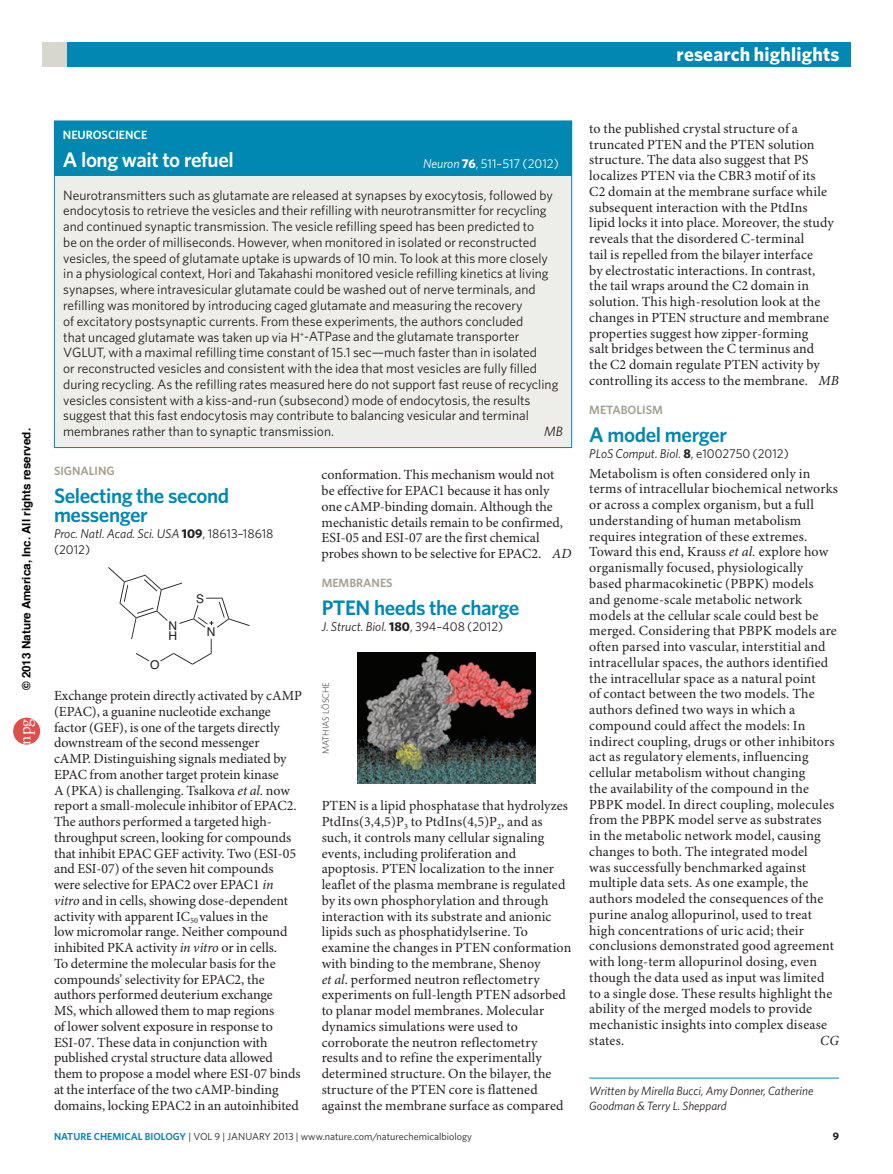
<style>
.page{position:relative;width:893px;height:1174px;background:#fff}
.page>*{position:absolute;margin:0;border:0;box-sizing:border-box;transform-origin:0 0}
.t1{font:600 21px/19.5px "Whitney";letter-spacing:-.02em;color:#0087b2}
.t2{font:600 21px "Whitney";color:#fff}
.t3{font:700 19.5px "Whitney";letter-spacing:.01em;color:#fff}
.t4{font:17.55px "Adobe Garamond Pro";color:#fff}
.t5{font:13.95px/15.8px "Minion Pro";letter-spacing:.005em;color:#231f20}
.t6{font:italic 13.95px "Minion Pro";color:#231f20}
.t7{font:13.5px/15.8px "Whitney";color:#231f20}
.t8{font:italic 13.5px "Whitney";color:#231f20}
.t9{font:italic 12.75px/15.8px "Whitney";color:#231f20}
.t10{font:12.75px "Whitney";color:#fff}
.t11{font:12.15px/10.1px "Helvetica";color:#231f20}
.t12{font:italic 12px/14.2px "Whitney";color:#231f20}
.t13{font:600 12px "Whitney";color:#a2a191}
.t14{font:600 12px "Whitney";color:#fff}
.t15{font:700 11.7px "Helvetica";color:#000}
.t16{font:700 10.8px "Whitney";color:#231f20}
.t17{font:10.2px "Whitney";color:#231f20}
.t18{font:300 9px "Whitney";color:#231f20}
.s1{font-style:italic}
.s2{font-weight:700}
.s3{font-weight:700;font-style:normal}
.s4{font-style:normal}
.s5{font-weight:600;color:#0087b2}
</style>
<div class="page">
<div style="left:43px;top:43px;width:807px;height:24px;background:#0087b2"></div>
<div style="left:43px;top:43px;width:24px;height:24px;background:#d7d7cf"></div>
<hr style="left:589px;top:1077px;width:250px;height:1px;background:#0087b2">
<div style="left:54px;top:121px;width:518px;height:326px;background:#ededea"></div>
<div style="left:54px;top:121px;width:518px;height:55px;background:#0087b2"></div>
<svg style="left:108px;top:567px;width:142px;height:98px"></svg>
<img style="left:358px;top:652px;width:177px;height:131px">
<div style="left:13px;top:717px;width:27px;height:27px;background:#df4e4a;border-radius:50%"></div>
<h2 class="t3" style="left:677px;top:41px;width:164px">research highlights</h2>
<p class="t15" style="left:17px;top:690px;width:264px;rotate:-90deg">© 2013 Nature America, Inc. All rights reserved.</p>
<p class="t4" style="left:14px;top:744px;width:28px;rotate:-90deg">npg</p>
<p class="t14" style="left:63px;top:127px;width:9px">NEURO</p>
<p class="t14" style="left:102px;top:127px;width:14px">SCIENCE</p>
<h1 class="t2" style="left:63px;top:146px;width:172px">A long wait to refuel</h1>
<p class="t10" style="left:423px;top:155px;width:137px"><span class="s1">Neuron</span> <span class="s2">76</span>, 511–517 (2012)</p>
<p class="t7" style="left:63px;top:187px;width:497px">Neurotransmitters such as glutamate are released at synapses by exocytosis, followed by endocytosis to retrieve the vesicles and their refilling with neurotransmitter for recycling and continued synaptic transmission. The vesicle refilling speed has been predicted to<br>be on the order of milliseconds. However, when monitored in isolated or reconstructed vesicles, the speed of glutamate uptake is upwards of 10 min. To look at this more closely in a physiological context, Hori and Takahashi monitored vesicle refilling kinetics at living synapses, where intravesicular glutamate could be washed out of nerve terminals, and refilling was monitored by introducing caged glutamate and measuring the recovery<br>of excitatory postsynaptic currents. From these experiments, the authors concluded<br>that uncaged glutamate was taken up via H<sup>+</sup>-ATPase and the glutamate transporter VGLUT, with a maximal refilling time constant of 15.1 sec—much faster than in isolated<br>or reconstructed vesicles and consistent with the idea that most vesicles are fully filled during recycling. As the refilling rates measured here do not support fast reuse of recycling vesicles consistent with a kiss-and-run (subsecond) mode of endocytosis, the results suggest that this fast endocytosis may contribute to balancing vesicular and terminal membranes rather than to synaptic transmission.</p>
<p class="t8" style="left:544px;top:422px;width:20px">MB</p>
<p class="t13" style="left:54px;top:462px;width:14px">SIGNALING</p>
<h1 class="t1" style="left:54px;top:485px;width:177px">Selecting the second messenger</h1>
<p class="t9" style="left:54px;top:525px;width:221px">Proc. Natl. Acad. Sci. USA <span class="s3">109</span><span class="s4">, 18613–18618 (2012)</span></p>
<p class="t11" style="left:196px;top:594px;width:10px">S</p>
<p class="t11" style="left:150px;top:660px;width:11px">O</p>
<p class="t11" style="left:169px;top:621px;width:10px">N<br>H</p>
<p class="t11" style="left:207px;top:627px;width:10px">N</p>
<p class="t5" style="left:54px;top:688px;width:250px">Exchange protein directly activated by cAMP (EPAC), a guanine nucleotide exchange factor (GEF), is one of the targets directly downstream of the second messenger<br>cAMP. Distinguishing signals mediated by EPAC from another target protein kinase<br>A (PKA) is challenging. Tsalkova <span class="s1">et al.</span> now report a small-molecule inhibitor of EPAC2.<br>The authors performed a targeted high&shy;throughput screen, looking for compounds that inhibit EPAC GEF activity. Two (ESI-05 and ESI-07) of the seven hit compounds were selective for EPAC2 over EPAC1 <span class="s1">in vitro</span> and in cells, showing dose-dependent activity with apparent IC<sub>50</sub> values in the<br>low micromolar range. Neither compound inhibited PKA activity <span class="s1">in vitro</span> or in cells.<br>To determine the molecular basis for the compounds’ selectivity for EPAC2, the authors performed deuterium exchange<br>MS, which allowed them to map regions<br>of lower solvent exposure in response to ESI-07. These data in conjunction with published crystal structure data allowed them to propose a model where ESI-07 binds at the interface of the two cAMP-binding domains, locking EPAC2 in an autoinhibited</p>
<p class="t5" style="left:322px;top:467px;width:251px">conformation. This mechanism would not<br>be effective for EPAC1 because it has only one cAMP-binding domain. Although the mechanistic details remain to be confirmed, ESI-05 and ESI-07 are the first chemical probes shown to be selective for EPAC2. <span class="s1">AD</span></p>
<p class="t13" style="left:322px;top:575px;width:9px">MEMBRANE</p>
<p class="t13" style="left:386px;top:575px;width:8px">S</p>
<h1 class="t1" style="left:322px;top:598px;width:25px">PTEN</h1>
<h1 class="t1" style="left:374px;top:598px;width:147px">heeds the charge</h1>
<p class="t9" style="left:322px;top:618px;width:183px">J. Struct. Biol. <span class="s3">180</span><span class="s4">, 394–408 (2012)</span></p>
<p class="t18" style="left:320px;top:754px;width:74px;rotate:-90deg">Mathias Lösche</p>
<p class="t5" style="left:322px;top:798px;width:251px">PTEN is a lipid phosphatase that hydrolyzes PtdIns(3,4,5)P<sub>3</sub> to PtdIns(4,5)P<sub>2</sub>, and as such, it controls many cellular signaling events, including proliferation and apoptosis. PTEN localization to the inner leaflet of the plasma membrane is regulated by its own phosphorylation and through interaction with its substrate and anionic lipids such as phosphatidylserine. To examine the changes in PTEN conformation with binding to the membrane, Shenoy<br><span class="s1">et al</span>. performed neutron reflectometry experiments on full-length PTEN adsorbed to planar model membranes. Molecular dynamics simulations were used to corroborate the neutron reflectometry results and to refine the experimentally determined structure. On the bilayer, the structure of the PTEN core is flattened against the membrane surface as compared</p>
<p class="t5" style="left:589px;top:121px;width:251px">to the published crystal structure of a truncated PTEN and the PTEN solution structure. The data also suggest that PS localizes PTEN via the CBR3 motif of its<br>C2 domain at the membrane surface while subsequent interaction with the PtdIns<br>lipid locks it into place. Moreover, the study reveals that the disordered C-terminal<br>tail is repelled from the bilayer interface<br>by electrostatic interactions. In contrast,<br>the tail wraps around the C2 domain in solution. This high-resolution look at the changes in PTEN structure and membrane properties suggest how zipper-forming<br>salt bridges between the C terminus and<br>the C2 domain regulate PTEN activity by controlling its access to the membrane. <span class="s1">MB</span></p>
<p class="t13" style="left:589px;top:402px;width:8px">METABOLI</p>
<p class="t13" style="left:646px;top:402px;width:17px">SM</p>
<h1 class="t1" style="left:589px;top:424px;width:139px">A model merger</h1>
<p class="t9" style="left:589px;top:445px;width:201px">PLoS Comput. Biol. <span class="s3">8</span><span class="s4">, e1002750 (2012)</span></p>
<p class="t5" style="left:589px;top:466px;width:250px">Metabolism is often considered only in terms of intracellular biochemical networks or across a complex organism, but a full understanding of human metabolism requires integration of these extremes.<br>Toward this end, Krauss <span class="s1">et al.</span> explore how organismally focused, physiologically based pharmacokinetic (PBPK) models and genome-scale metabolic network models at the cellular scale could best be merged. Considering that PBPK models are often parsed into vascular, interstitial and intracellular spaces, the authors identified the intracellular space as a natural point<br>of contact between the two models. The authors defined two ways in which a compound could affect the models: In indirect coupling, drugs or other inhibitors act as regulatory elements, influencing cellular metabolism without changing<br>the availability of the compound in the PBPK model. In direct coupling, molecules from the PBPK model serve as substrates<br>in the metabolic network model, causing changes to both. The integrated model<br>was successfully benchmarked against multiple data sets. As one example, the authors modeled the consequences of the purine analog allopurinol, used to treat high concentrations of uric acid; their conclusions demonstrated good agreement with long-term allopurinol dosing, even though the data used as input was limited to a single dose. These results highlight the ability of the merged models to provide mechanistic insights into complex disease states.</p>
<p class="t6" style="left:820px;top:1032px;width:20px">CG</p>
<p class="t12" style="left:589px;top:1083px;width:226px">Written by Mirella Bucci, Amy Donner, Catherine<br>Goodman &amp; Terry L. Sheppard</p>
<p class="t17" style="left:54px;top:1129px;width:419px"><span class="s5">nature chemical biology</span> | VOL 9 | JANUARY 2013 | www.nature.com/naturechemicalbiology</p>
<p class="t16" style="left:833px;top:1129px;width:8px">9</p>
</div>
